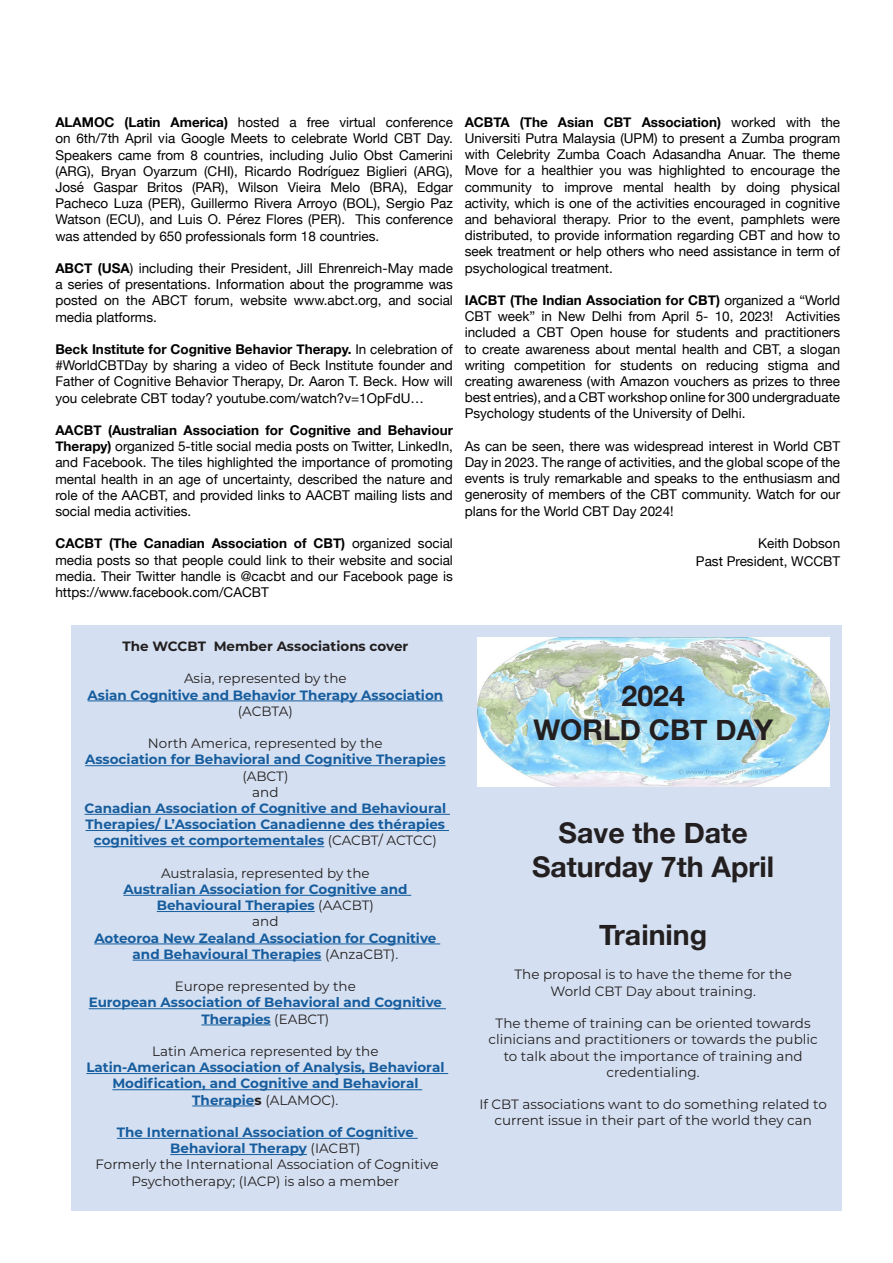
<style>
.page{position:relative;width:893px;height:1263px;background:#fff}
.page>*{position:absolute;margin:0;border:0;box-sizing:border-box;transform-origin:0 0}
.t1{font:700 28.5px "Helvetica Neue";color:#231f20}
.Paragraph_Style_9{font:13.5px/16.2px "Helvetica Neue";color:#000;text-align:justify}
.t2{font:700 13.5px/16.2px "Montserrat";color:#175d9e;text-align:center}
.t3{font:13.5px/16.2px "Montserrat";color:#231f20;text-align:center}
.t4{font:700 13.5px "Montserrat";color:#231f20}
.s1{font-weight:700}
.s2{font-weight:400;color:#231f20}
.s3{color:#231f20}
</style>
<div class="page">
<div style="left:71px;top:625px;width:770px;height:585px;background:#d4e0f1"></div>
<img style="left:477px;top:637px;width:353px;height:149px">
<hr style="left:88px;top:700px;width:355px;height:1px;background:#175d9e">
<hr style="left:85px;top:765px;width:361px;height:1px;background:#175d9e">
<hr style="left:85px;top:814px;width:365px;height:1px;background:#175d9e">
<hr style="left:86px;top:830px;width:363px;height:1px;background:#175d9e">
<hr style="left:94px;top:846px;width:230px;height:1px;background:#175d9e">
<hr style="left:123px;top:895px;width:288px;height:1px;background:#175d9e">
<hr style="left:157px;top:911px;width:158px;height:1px;background:#175d9e">
<hr style="left:94px;top:943px;width:346px;height:1px;background:#175d9e">
<hr style="left:133px;top:960px;width:188px;height:1px;background:#175d9e">
<hr style="left:89px;top:1008px;width:357px;height:1px;background:#175d9e">
<hr style="left:201px;top:1024px;width:70px;height:1px;background:#175d9e">
<hr style="left:86px;top:1073px;width:362px;height:1px;background:#175d9e">
<hr style="left:112px;top:1089px;width:310px;height:1px;background:#175d9e">
<hr style="left:192px;top:1105px;width:62px;height:1px;background:#175d9e">
<hr style="left:117px;top:1138px;width:301px;height:1px;background:#175d9e">
<hr style="left:170px;top:1154px;width:137px;height:1px;background:#175d9e">
<p class="Paragraph_Style_9" style="left:55px;top:115px;width:399px"><span class="s1">ALAMOC (Latin America)</span> hosted a free virtual conference on 6th/7th April via Google Meets to celebrate World CBT Day.<br>Speakers came from 8 countries, including Julio Obst Camerini (ARG), Bryan Oyarzum (CHI), Ricardo Rodríguez Biglieri (ARG), José Gaspar Britos (PAR), Wilson Vieira Melo (BRA), Edgar Pacheco Luza (PER), Guillermo Rivera Arroyo (BOL), Sergio Paz Watson (ECU), and Luis O. Pérez Flores (PER). This conference was attended by 650 professionals form 18 countries.</p>
<p class="Paragraph_Style_9" style="left:55px;top:261px;width:399px"><span class="s1">ABCT (USA</span>) including their President, Jill Ehrenreich-May made a series of presentations. Information about the programme was posted on the ABCT forum, website www.abct.org, and social media platforms.</p>
<p class="Paragraph_Style_9" style="left:55px;top:342px;width:399px"><span class="s1">Beck Institute for Cognitive Behavior Therapy.</span> In celebration of #WorldCBTDay by sharing a video of Beck Institute founder and Father of Cognitive Behavior Therapy, Dr. Aaron T. Beck. How will you celebrate CBT today? youtube.com/watch?v=1OpFdU…</p>
<p class="Paragraph_Style_9" style="left:55px;top:423px;width:399px"><span class="s1">AACBT (Australian Association for Cognitive and Behaviour Therapy)</span> organized 5-title social media posts on Twitter, LinkedIn, and Facebook. The tiles highlighted the importance of promoting mental health in an age of uncertainty, described the nature and role of the AACBT, and provided links to AACBT mailing lists and social media activities.</p>
<p class="Paragraph_Style_9" style="left:55px;top:536px;width:399px"><span class="s1">CACBT (The Canadian Association of CBT)</span> organized social media posts so that people could link to their website and social media. Their Twitter handle is @cacbt and our Facebook page is https://www.facebook.com/CACBT</p>
<p class="Paragraph_Style_9" style="left:465px;top:115px;width:377px"><span class="s1">ACBTA (The Asian CBT Association)</span> worked with the Universiti Putra Malaysia (UPM) to present a Zumba program with Celebrity Zumba Coach Adasandha Anuar. The theme Move for a healthier you was highlighted to encourage the community to improve mental health by doing physical activity, which is one of the activities encouraged in cognitive and behavioral therapy. Prior to the event, pamphlets were distributed, to provide information regarding CBT and how to seek treatment or help others who need assistance in term of psychological treatment.</p>
<p class="Paragraph_Style_9" style="left:465px;top:293px;width:377px"><span class="s1">IACBT (The Indian Association for CBT)</span> organized a “World CBT week” in New Delhi from April 5- 10, 2023! Activities included a CBT Open house for students and practitioners to create awareness about mental health and CBT, a slogan writing competition for students on reducing stigma and creating awareness (with Amazon vouchers as prizes to three best entries), and a CBT workshop online for 300 undergraduate Psychology students of the University of Delhi.</p>
<p class="Paragraph_Style_9" style="left:465px;top:439px;width:377px">As can be seen, there was widespread interest in World CBT Day in 2023. The range of activities, and the global scope of the events is truly remarkable and speaks to the enthusiasm and generosity of members of the CBT community. Watch for our plans for the World CBT Day 2024!</p>
<p class="Paragraph_Style_9" style="left:758px;top:536px;width:84px">Keith Dobson</p>
<p class="Paragraph_Style_9" style="left:696px;top:554px;width:146px">Past President, WCCBT</p>
<p class="t4" style="left:122px;top:636px;width:287px">The WCCBT Member Associations cover</p>
<p class="t3" style="left:184px;top:670px;width:164px">Asia, represented by the</p>
<p class="t2" style="left:88px;top:686px;width:357px">Asian Cognitive and Behavior Therapy Association <span class="s2">(ACBTA)</span></p>
<p class="t3" style="left:148px;top:735px;width:236px">North America, represented by the</p>
<p class="t2" style="left:85px;top:751px;width:362px">Association for Behavioral and Cognitive Therapies <span class="s2">(ABCT)</span></p>
<p class="t3" style="left:252px;top:783px;width:28px">and</p>
<p class="t2" style="left:85px;top:799px;width:363px">Canadian Association of Cognitive and Behavioural<br>Therapies/ L’Association Canadienne des thérapies cognitives et comportementales <span class="s2">(CACBT/ ACTCC)</span></p>
<p class="t3" style="left:161px;top:864px;width:210px">Australasia, represented by the</p>
<p class="t2" style="left:123px;top:880px;width:286px">Australian Association for Cognitive and<br>Behavioural Therapies <span class="s2">(AACBT)</span></p>
<p class="t3" style="left:252px;top:913px;width:28px">and</p>
<p class="t2" style="left:94px;top:929px;width:344px">Aoteoroa New Zealand Association for Cognitive and Behavioural Therapies <span class="s2">(AnzaCBT).</span></p>
<p class="t3" style="left:175px;top:978px;width:183px">Europe represented by the</p>
<p class="t2" style="left:89px;top:994px;width:355px">European Association of Behavioral and Cognitive<br>Therapies <span class="s2">(EABCT)</span></p>
<p class="t3" style="left:152px;top:1042px;width:228px">Latin America represented by the</p>
<p class="t2" style="left:86px;top:1058px;width:360px">Latin-American Association of Analysis, Behavioral<br>Modification, and Cognitive and Behavioral<br>Therapie<span class="s3">s</span> <span class="s2">(ALAMOC).</span></p>
<p class="t2" style="left:117px;top:1123px;width:299px">The International Association of Cognitive<br>Behavioral Therapy <span class="s2">(IACBT)</span></p>
<p class="t3" style="left:96px;top:1156px;width:345px">Formerly the International Association of Cognitive<br>Psychotherapy; (IACP) is also a member</p>
<p class="t1" style="left:621px;top:673px;width:65px">2024</p>
<p class="t1" style="left:533px;top:707px;width:241px">WORLD CBT DAY</p>
<p class="t1" style="left:559px;top:810px;width:191px">Save the Date</p>
<p class="t1" style="left:532px;top:844px;width:244px">Saturday 7th April</p>
<p class="t1" style="left:599px;top:913px;width:110px">Training</p>
<p class="t3" style="left:514px;top:966px;width:279px">The proposal is to have the theme for the</p>
<p class="t3" style="left:550px;top:982px;width:207px">World CBT Day about training.</p>
<p class="t3" style="left:489px;top:1015px;width:331px">The theme of training can be oriented towards clinicians and practitioners or towards the public to talk about the importance of training and credentialing.</p>
<p class="t3" style="left:479px;top:1096px;width:349px">If CBT associations want to do something related to current issue in their part of the world they can</p>
</div>
